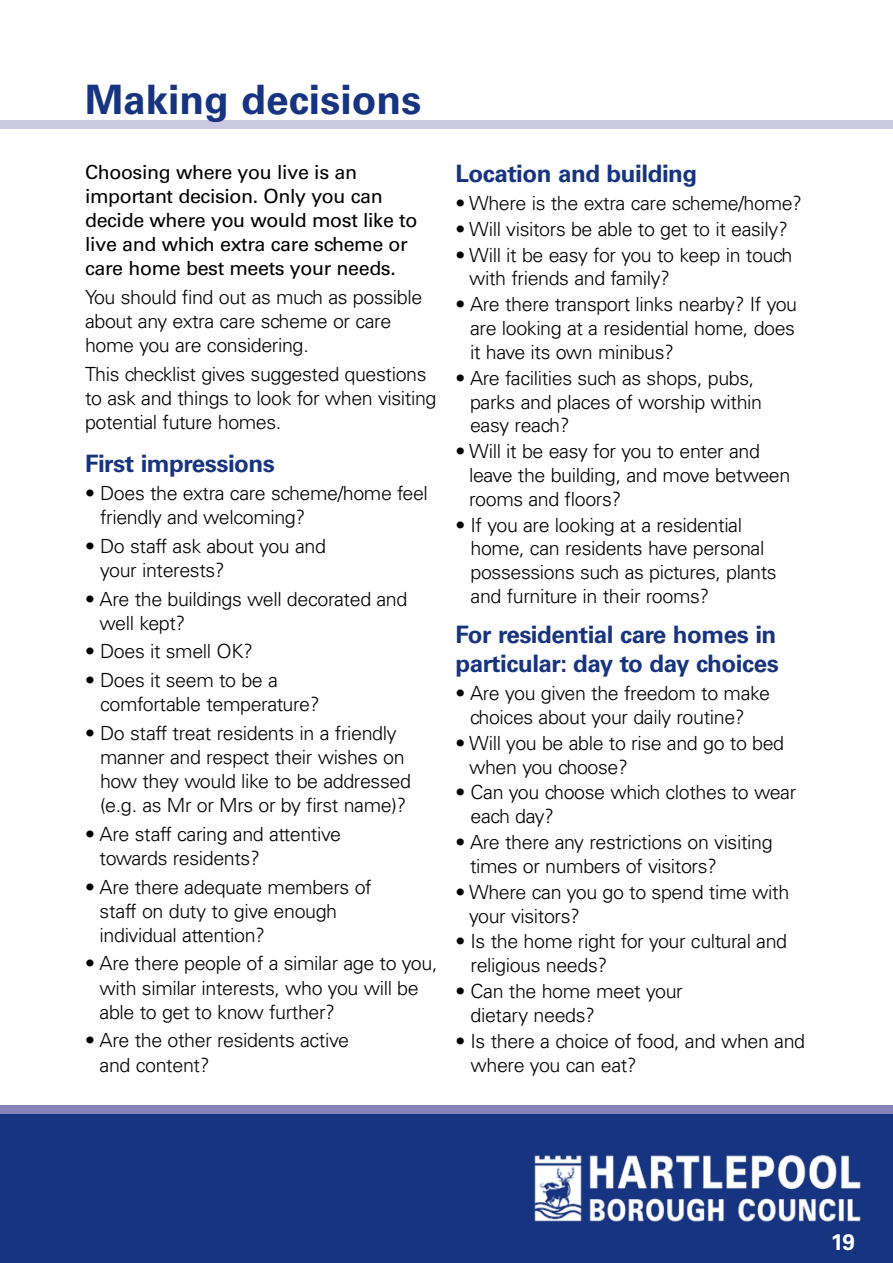
<style>
.page{position:relative;width:893px;height:1263px;background:#fff}
.page>*{position:absolute;margin:0;border:0;box-sizing:border-box;transform-origin:0 0}
.t1{font:700 40.5px "Univers LT Std";color:#173481}
.t2{font:700 24px/29.2px "Univers LT Std";letter-spacing:-.02em;color:#173481}
.t3{font:700 22.5px "Univers LT Std";color:#fff}
.t4{font:300 19.5px/23.7px "Univers LT Std";letter-spacing:-.02em;color:#000}
.t5{font:19.5px/24.2px "Univers LT Std";letter-spacing:-.02em;color:#000}
</style>
<div class="page">
<div style="left:0;top:120px;width:893px;height:8px;background:#cac8e2"></div>
<div style="left:0;top:1105px;width:893px;height:9px;background:#8884b9"></div>
<div style="left:0;top:1114px;width:893px;height:149px;background:#173481"></div>
<img style="left:534px;top:1154px;width:327px;height:68px">
<h1 class="t1" style="left:85px;top:76px;width:338px">Making decisions</h1>
<p class="t5" style="left:85px;top:160px;width:334px">Choosing where you live is an important decision. Only you can decide where you would most like to live and which extra care scheme or care home best meets your needs.</p>
<p class="t4" style="left:85px;top:285px;width:339px;line-height:24.2px">You should find out as much as possible about any extra care scheme or care home you are considering.</p>
<p class="t4" style="left:85px;top:362px;width:353px;line-height:24.2px">This checklist gives suggested questions to ask and things to look for when visiting potential future homes.</p>
<p class="t2" style="left:85px;top:449px;width:191px">First impressions</p>
<p class="t4" style="left:100px;top:481px;width:329px;line-height:24.2px;text-indent:-15px">• Does the extra care scheme/home feel friendly and welcoming?</p>
<p class="t4" style="left:100px;top:534px;width:227px;line-height:24.2px;text-indent:-15px">• Do staff ask about you and your interests?</p>
<p class="t4" style="left:100px;top:587px;width:309px;line-height:24.2px;text-indent:-15px">• Are the buildings well decorated and well kept?</p>
<p class="t4" style="left:85px;top:640px;width:169px">• Does it smell OK?</p>
<p class="t4" style="left:100px;top:668px;width:221px;line-height:24.2px;text-indent:-15px">• Does it seem to be a comfortable temperature?</p>
<p class="t4" style="left:100px;top:721px;width:312px;line-height:24.2px;text-indent:-15px">• Do staff treat residents in a friendly manner and respect their wishes on how they would like to be addressed (e.g. as Mr or Mrs or by first name)?</p>
<p class="t4" style="left:100px;top:822px;width:243px;line-height:24.2px;text-indent:-15px">• Are staff caring and attentive towards residents?</p>
<p class="t4" style="left:100px;top:874px;width:274px;line-height:24.2px;text-indent:-15px">• Are there adequate members of staff on duty to give enough individual attention?</p>
<p class="t4" style="left:100px;top:951px;width:339px;line-height:24.2px;text-indent:-15px">• Are there people of a similar age to you, with similar interests, who you will be able to get to know further?</p>
<p class="t4" style="left:100px;top:1028px;width:251px;line-height:24.2px;text-indent:-15px">• Are the other residents active and content?</p>
<p class="t2" style="left:455px;top:159px;width:243px">Location and building</p>
<p class="t4" style="left:455px;top:191px;width:348px">• Where is the extra care scheme/home?</p>
<p class="t4" style="left:455px;top:217px;width:334px">• Will visitors be able to get to it easily?</p>
<p class="t4" style="left:469px;top:243px;width:325px;text-indent:-14px">• Will it be easy for you to keep in touch with friends and family?</p>
<p class="t4" style="left:470px;top:293px;width:329px;text-align:justify;text-indent:-15px">• Are there transport links nearby? If you are looking at a residential home, does it have its own minibus?</p>
<p class="t4" style="left:470px;top:366px;width:294px;text-indent:-15px">• Are facilities such as shops, pubs, parks and places of worship within easy reach?</p>
<p class="t4" style="left:469px;top:439px;width:323px;text-indent:-14px">• Will it be easy for you to enter and leave the building, and move between rooms and floors?</p>
<p class="t4" style="left:471px;top:513px;width:308px;text-indent:-15px">• If you are looking at a residential home, can residents have personal possessions such as pictures, plants and furniture in their rooms?</p>
<p class="t2" style="left:455px;top:620px;width:325px">For residential care homes in particular: day to day choices</p>
<p class="t4" style="left:455px;top:681px;width:316px;text-align:center">• Are you given the freedom to make choices about your daily routine?</p>
<p class="t4" style="left:469px;top:731px;width:317px;text-indent:-14px">• Will you be able to rise and go to bed when you choose?</p>
<p class="t4" style="left:471px;top:781px;width:327px;text-indent:-15px">• Can you choose which clothes to wear each day?</p>
<p class="t4" style="left:470px;top:830px;width:304px;text-indent:-15px">• Are there any restrictions on visiting times or numbers of visitors?</p>
<p class="t4" style="left:469px;top:880px;width:322px;text-indent:-14px">• Where can you go to spend time with your visitors?</p>
<p class="t4" style="left:471px;top:930px;width:318px;text-indent:-15px">• Is the home right for your cultural and religious needs?</p>
<p class="t4" style="left:471px;top:979px;width:214px;text-indent:-15px">• Can the home meet your dietary needs?</p>
<p class="t4" style="left:471px;top:1029px;width:336px;text-indent:-15px">• Is there a choice of food, and when and where you can eat?</p>
<p class="t3" style="left:831px;top:1229px;width:26px">19</p>
</div>
